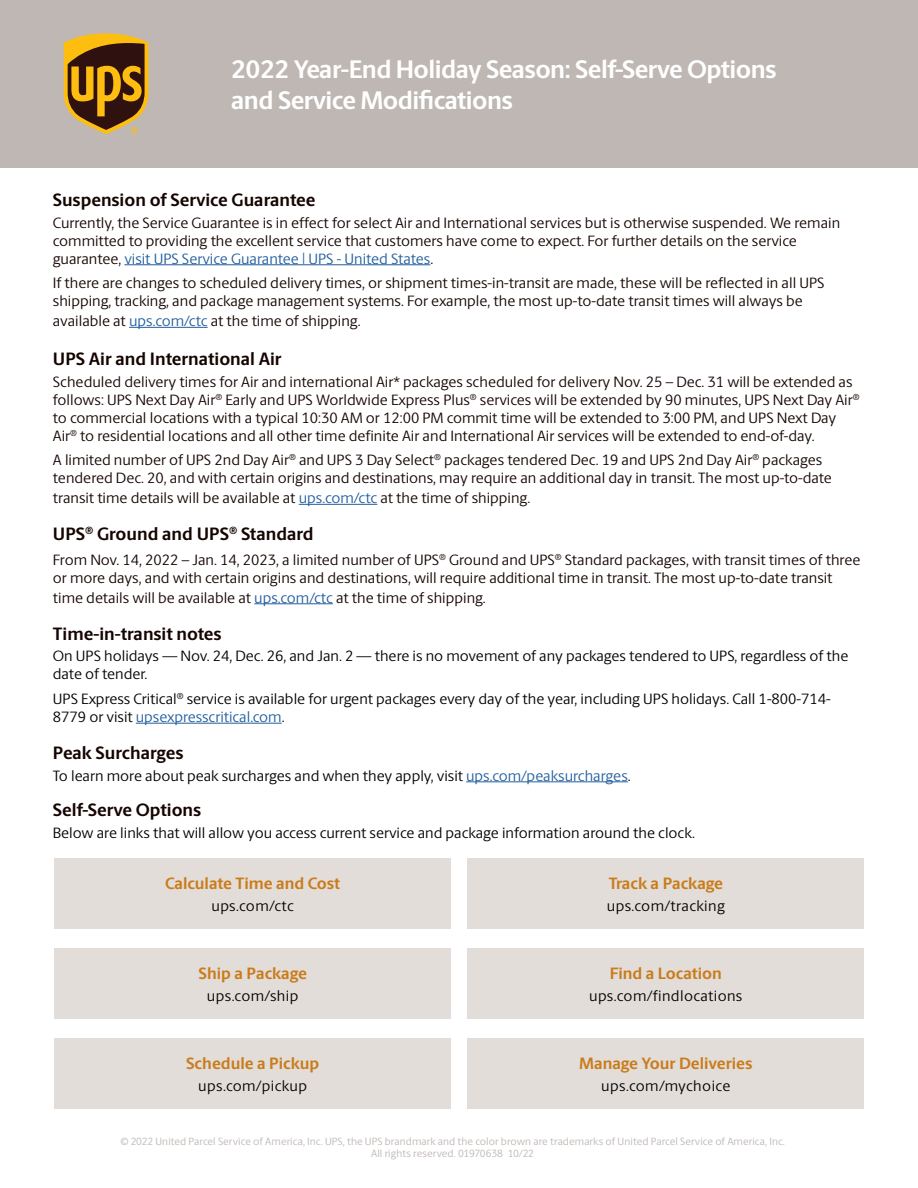
<style>
.page{position:relative;width:918px;height:1188px;background:#fff}
.page>*{position:absolute;margin:0;border:0;box-sizing:border-box;transform-origin:0 0}
.t1{font:700 25.5px/30.6px "UPS Berlingske Sans";letter-spacing:-.02em;color:#fff}
.t2{font:700 18px "UPS Berlingske Sans";color:#150400}
.t3{font:700 16.5px "UPS Berlingske Sans";color:#ca7c1b}
.t4{font:15px/18px "UPS Berlingske Sans";color:#150400}
.t5{font:15px/18px "UPS Berlingske Sans";color:#000}
.t6{font:15px "UPS Berlingske Sans";letter-spacing:.025em;color:#000}
.t7{font:15px "UPS Berlingske Sans";letter-spacing:.02em;color:#000}
.t8{font:10.5px/12px "UPS Berlingske Sans";letter-spacing:.005em;color:#beb7b3;text-align:center}
.s1{color:#215e9e}
</style>
<div class="page">
<div style="left:0;top:0;width:918px;height:168px;background:#beb7b3"></div>
<div style="left:468px;top:859px;width:396px;height:70px;background:#e2ddd9"></div>
<div style="left:55px;top:859px;width:396px;height:70px;background:#e2ddd9"></div>
<div style="left:55px;top:1039px;width:396px;height:70px;background:#e2ddd9"></div>
<div style="left:55px;top:949px;width:396px;height:70px;background:#e2ddd9"></div>
<div style="left:468px;top:949px;width:396px;height:70px;background:#e2ddd9"></div>
<div style="left:468px;top:1039px;width:396px;height:70px;background:#e2ddd9"></div>
<hr style="left:124px;top:264px;width:306px;height:1px;background:#215e9e">
<hr style="left:129px;top:327px;width:79px;height:1px;background:#215e9e">
<hr style="left:299px;top:504px;width:78px;height:1px;background:#215e9e">
<hr style="left:254px;top:603px;width:79px;height:1px;background:#215e9e">
<hr style="left:136px;top:723px;width:146px;height:1px;background:#215e9e">
<hr style="left:466px;top:781px;width:162px;height:1px;background:#215e9e">
<svg style="left:64px;top:33px;width:84px;height:101px;background:#956d27"></svg>
<h1 class="t1" style="left:231px;top:54px;width:547px">2022 Year-End Holiday Season: Self-Serve Options and Service Modifications</h1>
<p class="t2" style="left:53px;top:186px;width:264px">Suspension of Service Guarantee</p>
<p class="t4" style="left:53px;top:213px;width:789px">Currently, the Service Guarantee is in effect for select Air and International services but is otherwise suspended. We remain committed to providing the excellent service that customers have come to expect. For further details on the service guarantee, <span class="s1">visit UPS Service Guarantee | UPS - United States</span>.</p>
<p class="t4" style="left:53px;top:274px;width:773px">If there are changes to scheduled delivery times, or shipment times-in-transit are made, these will be reflected in all UPS shipping, tracking, and package management systems. For example, the most up-to-date transit times will always be</p>
<p class="t4" style="left:53px;top:311px;width:309px">available at <span class="s1">ups.com/ctc</span> at the time of shipping.</p>
<p class="t2" style="left:53px;top:345px;width:230px">UPS Air and International Air</p>
<p class="t4" style="left:53px;top:372px;width:808px">Scheduled delivery times for Air and international Air* packages scheduled for delivery Nov. 25 – Dec. 31 will be extended as follows: UPS Next Day Air<sup>®</sup> Early and UPS Worldwide Express Plus<sup>®</sup> services will be extended by 90 minutes, UPS Next Day Air<sup>® </sup>to commercial locations with a typical 10:30 AM or 12:00 PM commit time will be extended to 3:00 PM, and UPS Next Day Air<sup>®</sup> to residential locations and all other time definite Air and International Air services will be extended to end-of-day.</p>
<p class="t4" style="left:53px;top:451px;width:781px">A limited number of UPS 2nd Day Air<sup>®</sup> and UPS 3 Day Select<sup>®</sup> packages tendered Dec. 19 and UPS 2nd Day Air<sup>®</sup> packages tendered Dec. 20, and with certain origins and destinations, may require an additional day in transit. The most up-to-date</p>
<p class="t4" style="left:53px;top:488px;width:479px">transit time details will be available at <span class="s1">ups.com/ctc</span> at the time of shipping.</p>
<p class="t2" style="left:53px;top:521px;width:262px">UPS<sup>®</sup> Ground and UPS<sup>®</sup> Standard</p>
<p class="t4" style="left:53px;top:550px;width:809px">From Nov. 14, 2022 – Jan. 14, 2023, a limited number of UPS<sup>®</sup> Ground and UPS<sup>®</sup> Standard packages, with transit times of three or more days, and with certain origins and destinations, will require additional time in transit. The most up-to-date transit</p>
<p class="t4" style="left:53px;top:588px;width:434px">time details will be available at <span class="s1">ups.com/ctc</span> at the time of shipping.</p>
<p class="t2" style="left:53px;top:620px;width:170px">Time-in-transit notes</p>
<p class="t5" style="left:53px;top:647px;width:797px">On UPS holidays — Nov. 24, Dec. 26, and Jan. 2 — there is no movement of any packages tendered to UPS, regardless of the date of tender.</p>
<p class="t5" style="left:53px;top:689px;width:779px">UPS Express Critical<sup>®</sup> service is available for urgent packages every day of the year, including UPS holidays. Call 1-800-714-<br>8779 or visit <span class="s1">upsexpresscritical.com</span>.</p>
<p class="t2" style="left:53px;top:739px;width:132px">Peak Surcharges</p>
<p class="t5" style="left:53px;top:766px;width:579px">To learn more about peak surcharges and when they apply, visit <span class="s1">ups.com/peaksurcharges</span>.</p>
<p class="t2" style="left:53px;top:796px;width:150px">Self-Serve Options</p>
<p class="t5" style="left:53px;top:823px;width:643px">Below are links that will allow you access current service and package information around the clock.</p>
<p class="t3" style="left:165px;top:871px;width:176px">Calculate Time and Cost</p>
<p class="t7" style="left:212px;top:896px;width:84px">ups.com/ctc</p>
<p class="t3" style="left:609px;top:871px;width:116px">Track a Package</p>
<p class="t6" style="left:607px;top:896px;width:120px">ups.com/tracking</p>
<p class="t3" style="left:199px;top:961px;width:110px">Ship a Package</p>
<p class="t6" style="left:207px;top:986px;width:93px">ups.com/ship</p>
<p class="t3" style="left:610px;top:961px;width:114px">Find a Location</p>
<p class="t6" style="left:589px;top:986px;width:155px">ups.com/findlocations</p>
<p class="t3" style="left:186px;top:1051px;width:135px">Schedule a Pickup</p>
<p class="t6" style="left:198px;top:1076px;width:110px">ups.com/pickup</p>
<p class="t3" style="left:579px;top:1051px;width:175px">Manage Your Deliveries</p>
<p class="t6" style="left:601px;top:1076px;width:131px">ups.com/mychoice</p>
<p class="t8" style="left:120px;top:1135px;width:666px">© 2022 United Parcel Service of America, Inc. UPS, the UPS brandmark and the color brown are trademarks of United Parcel Service of America, Inc.<br>All rights reserved. 01970638 10/22</p>
</div>
